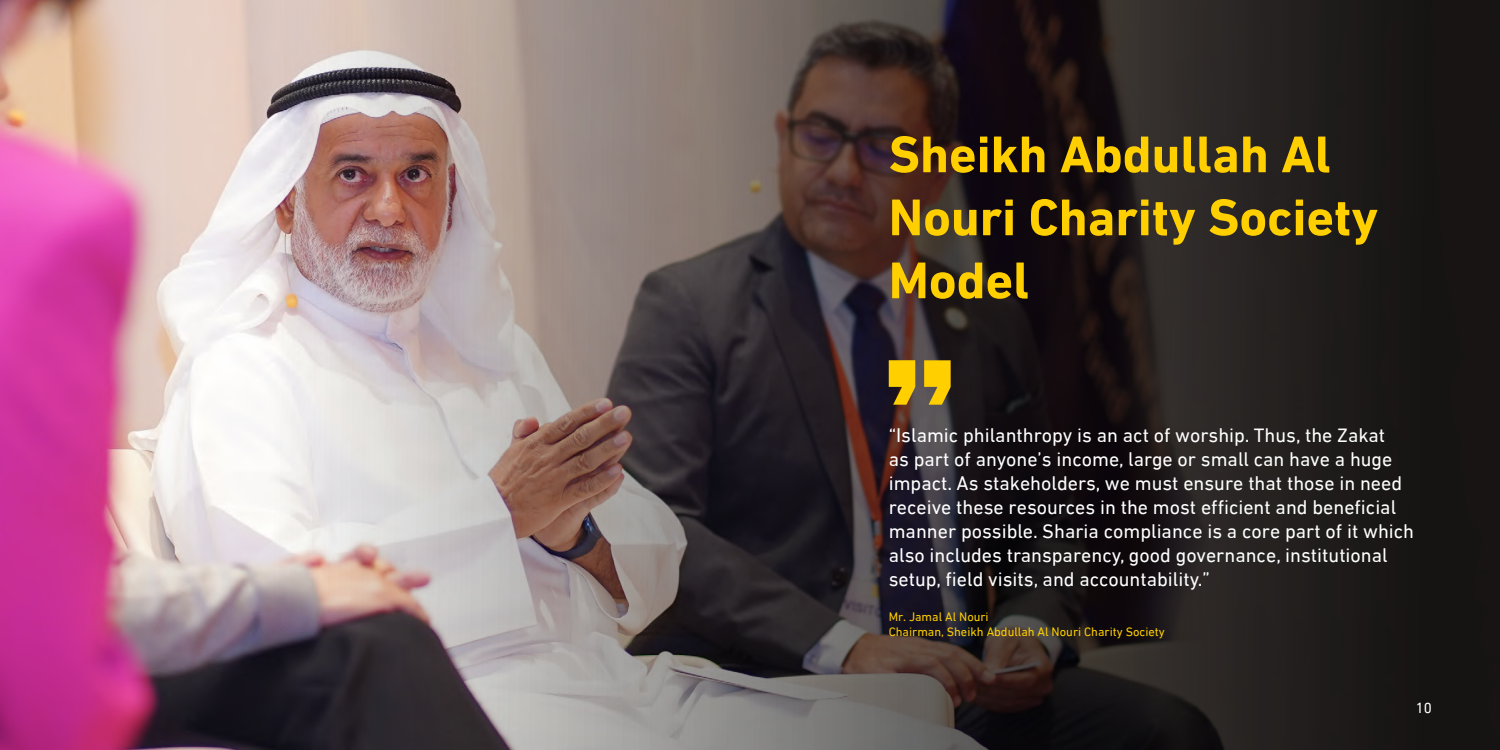
<style>
.page{position:relative;width:1500px;height:750px;background:#fff}
.page>*{position:absolute;margin:0;border:0;box-sizing:border-box;transform-origin:0 0}
.t1{font:700 52.5px/63px "DIN Next LT Arabic";color:#ffcf00}
.t2{font:20px/24px "DIN Next LT Arabic";color:#fff}
.t3{font:15px "DIN Next LT Arabic";color:#fff}
.t4{font:12.5px/15px "DIN Next LT Arabic";color:#ffcf00}
</style>
<div class="page">
<img style="left:0;top:0;width:165px;height:750px">
<img style="left:165px;top:0;width:1335px;height:750px">
<svg style="left:889px;top:360px;width:26px;height:45px"></svg>
<svg style="left:924px;top:360px;width:27px;height:45px"></svg>
<h1 class="t1" style="left:889px;top:123px;width:491px">Sheikh Abdullah Al<br>Nouri Charity Society<br>Model</h1>
<p class="t2" style="left:889px;top:423px;width:527px">“Islamic philanthropy is an act of worship. Thus, the Zakat<br>as part of anyone’s income, large or small can have a huge impact. As stakeholders, we must ensure that those in need receive these resources in the most efficient and beneficial manner possible. Sharia compliance is a core part of it which also includes transparency, good governance, institutional setup, field visits, and accountability.”</p>
<p class="t4" style="left:889px;top:609px;width:278px">Mr. Jamal Al Nouri<br>Chairman, Sheikh Abdullah Al Nouri Charity Society</p>
<p class="t3" style="left:1416px;top:699px;width:18px">10</p>
</div>
